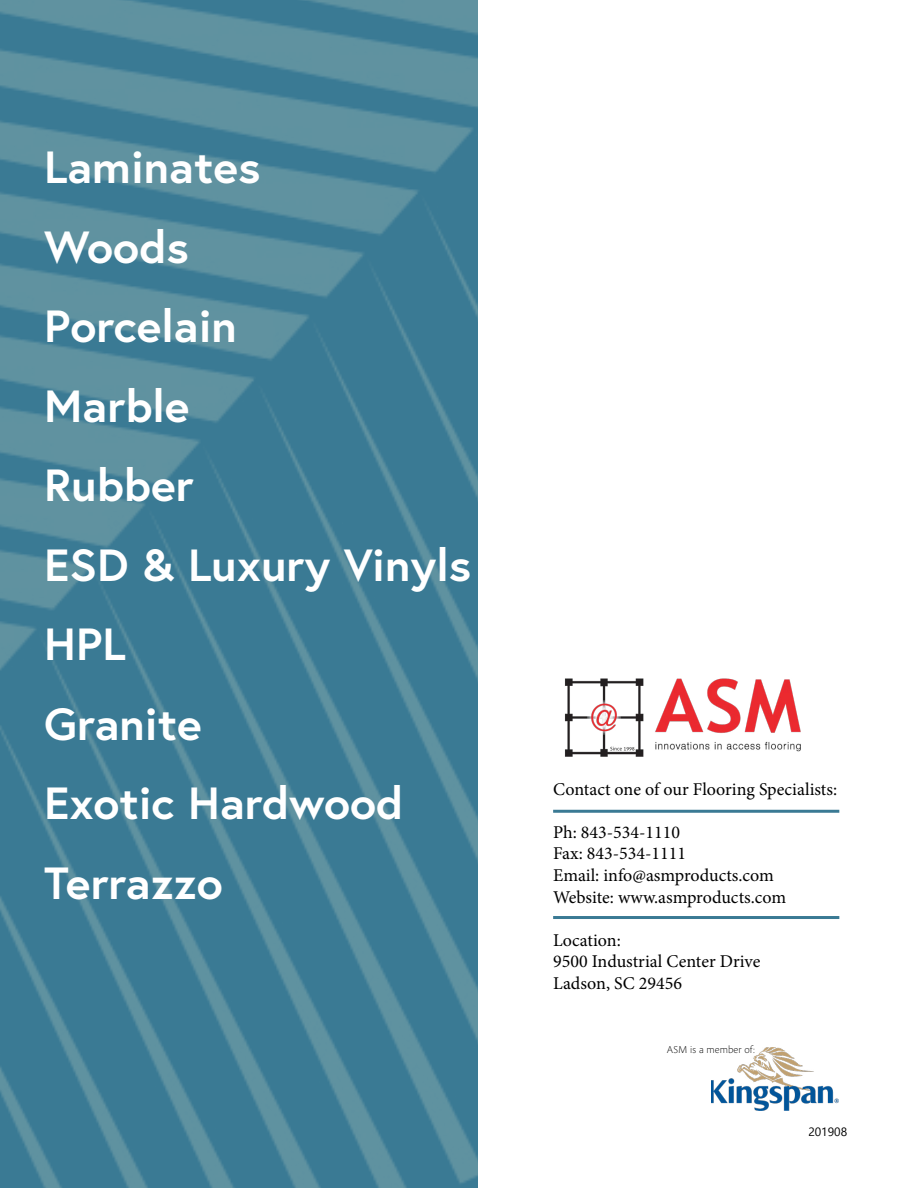
<style>
.page{position:relative;width:918px;height:1188px;background:#fff}
.page>*{position:absolute;margin:0;border:0;box-sizing:border-box;transform-origin:0 0}
.t1{font:700 45px/79.5px "Europa";color:#fff}
.t2{font:18px/21.6px "Minion Pro";color:#000}
.t3{font:12px "Ebrima";color:#000}
.t4{font:300 10.5px "Pelago";color:#000}
</style>
<div class="page">
<hr style="left:553px;top:810px;width:286px;height:3px;background:#3a7a94">
<hr style="left:553px;top:916px;width:286px;height:3px;background:#3a7a94">
<img style="left:565px;top:678px;width:236px;height:79px">
<img style="left:0;top:0;width:478px;height:1188px">
<img style="left:711px;top:1048px;width:128px;height:62px">
<h1 class="t1" style="left:44px;top:126px;width:428px">Laminates<br>Woods<br>Porcelain<br>Marble<br>Rubber<br>ESD &amp; Luxury Vinyls<br>HPL<br>Granite<br>Exotic Hardwood<br>Terrazzo</h1>
<p class="t2" style="left:553px;top:778px;width:286px">Contact one of our Flooring Specialists:</p>
<p class="t2" style="left:553px;top:821px;width:235px">Ph: 843-534-1110<br>Fax: 843-534-1111<br>Email: info@asmproducts.com<br>Website: www.asmproducts.com</p>
<p class="t2" style="left:553px;top:929px;width:209px">Location:<br>9500 Industrial Center Drive<br>Ladson, SC 29456</p>
<p class="t4" style="left:667px;top:1043px;width:90px">ASM is a member of:</p>
<p class="t3" style="left:808px;top:1123px;width:40px">201908</p>
</div>
